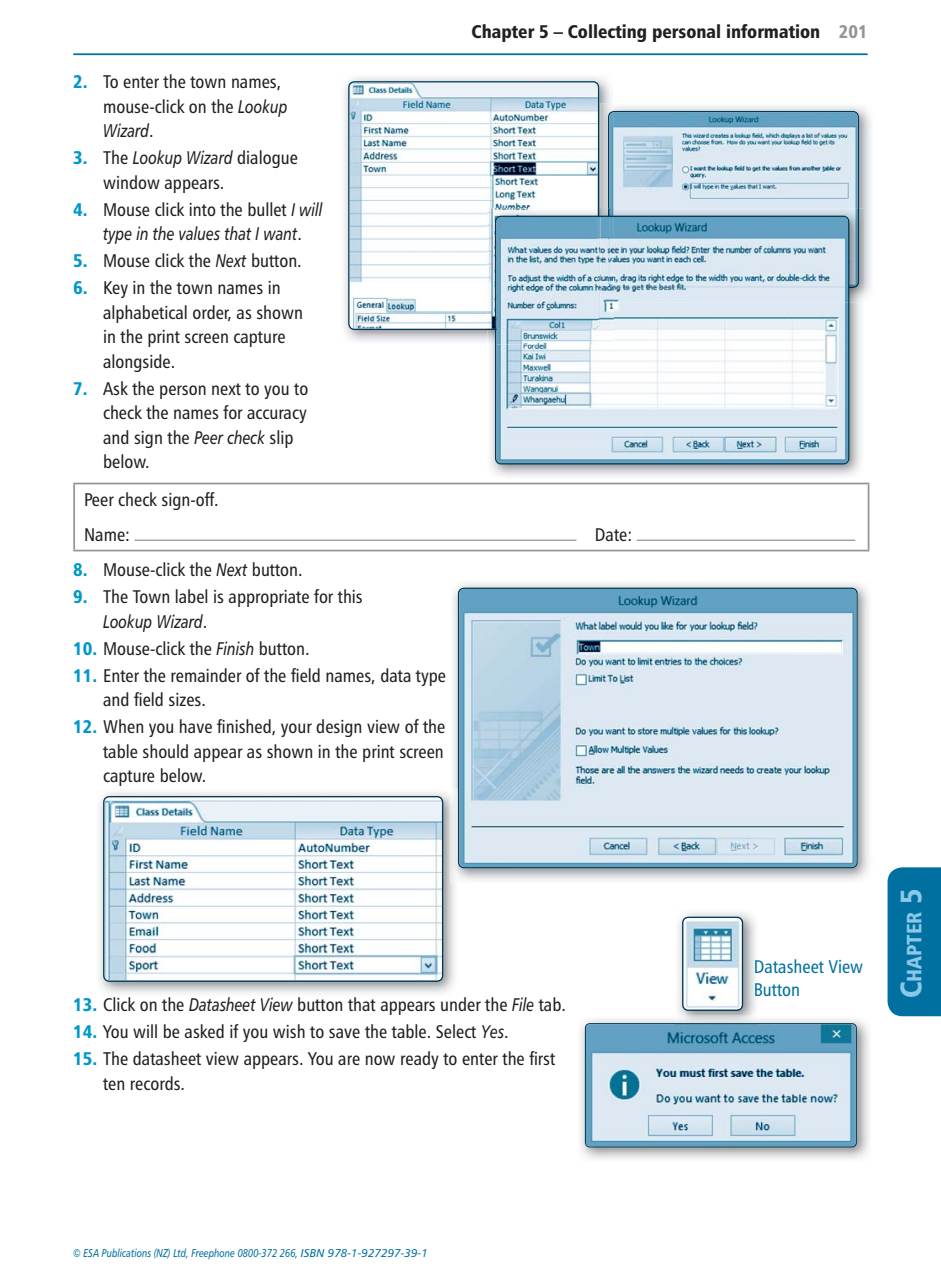
<style>
.page{position:relative;width:941px;height:1288px;background:#fff}
.page>*{position:absolute;margin:0;border:0;box-sizing:border-box;transform-origin:0 0}
.t1{font:20.82px "Humanist 777 BT Black Condensed B";color:#8ac7e8}
.t2{font:18.38px/24.5px "Humanist 777 BT Roman Condensed B";color:#231f20}
.t3{font:italic condensed 18.38px "Humanist 777 BT";color:#231f20}
.t4{font:18.38px "Humanist 777 BT Black Condensed B";color:#231f20}
.t5{font:18.38px/22.1px "Humanist 777 BT Roman Condensed B";color:#0070a0}
.t6{font:italic condensed 11.38px "Humanist 777 BT";color:#0070a0}
.s1{font-family:"Humanist 777 BT Black Condensed B";color:#0097cb}
.s2{font-family:"Humanist 777 BT";font-style:italic;font-stretch:condensed}
.s3{font-family:"Humanist 777 BT Roman Condensed B";font-style:normal;font-stretch:normal}
.s4{font-family:"Humanist 777 BT Black Condensed B";font-style:normal;font-stretch:normal;color:#0097cb}
.s5{color:#939598}
.s6{color:#006f9e}
.s7{font-size:29.75px}
.s8{font-family:"Humanist 777 BT Italic B";font-style:normal;font-stretch:normal}
</style>
<div class="page">
<hr style="left:73px;top:53px;width:794px;height:2px;background:#0070a0">
<div style="left:887px;top:867px;width:53px;height:149px;background:#0070a0"></div>
<img style="left:344px;top:77px;width:267px;height:265px">
<svg style="left:348px;top:81px;width:251px;height:249px"></svg>
<img style="left:613px;top:106px;width:258px;height:192px">
<img style="left:600px;top:104px;width:13px;height:7px">
<img style="left:490px;top:302px;width:371px;height:175px">
<img style="left:487px;top:208px;width:112px;height:122px">
<img style="left:849px;top:208px;width:14px;height:94px">
<svg style="left:600px;top:111px;width:258px;height:105px;background:#b4cddd"></svg>
<img style="left:607px;top:208px;width:251px;height:80px">
<img style="left:496px;top:302px;width:351px;height:161px">
<img style="left:497px;top:218px;width:116px;height:126px">
<img style="left:496px;top:217px;width:103px;height:113px">
<img style="left:613px;top:288px;width:234px;height:14px">
<img style="left:600px;top:218px;width:13px;height:84px">
<img style="left:607px;top:218px;width:240px;height:70px">
<div style="left:495px;top:216px;width:354px;height:248px;border:1px solid #003a58;border-radius:6px"></div>
<hr style="left:73px;top:482px;width:796px;height:2px;background:#939598">
<hr style="left:73px;top:484px;width:2px;height:65px;background:#939598">
<hr style="left:867px;top:484px;width:2px;height:65px;background:#939598">
<hr style="left:73px;top:549px;width:796px;height:2px;background:#939598">
<hr style="left:134px;top:540px;width:442px;height:1px;background:#77787b">
<hr style="left:636px;top:540px;width:219px;height:1px;background:#77787b">
<img style="left:453px;top:583px;width:416px;height:298px">
<svg style="left:457px;top:587px;width:400px;height:281px;background:#bdd4e3"></svg>
<img style="left:99px;top:792px;width:356px;height:201px">
<img style="left:450px;top:788px;width:8px;height:94px">
<img style="left:458px;top:788px;width:1px;height:74px">
<img style="left:104px;top:797px;width:338px;height:183px;border-radius:5px">
<div style="left:103px;top:796px;width:340px;height:185px;border:1px solid #003a58;border-radius:6px"></div>
<img style="left:678px;top:912px;width:78px;height:103px">
<svg style="left:755px;top:959px;width:1px;height:14px"></svg>
<svg style="left:755px;top:982px;width:1px;height:13px"></svg>
<img style="left:683px;top:918px;width:58px;height:91px;border-radius:5px">
<div style="left:682px;top:916px;width:61px;height:94px;border:1px solid #003a58;border-radius:6px"></div>
<img style="left:580px;top:1015px;width:289px;height:144px">
<img style="left:585px;top:1024px;width:270px;height:122px;border-radius:4px">
<div style="left:584px;top:1023px;width:272px;height:124px;border:1px solid #003a58;border-radius:4px"></div>
<p class="t2" style="left:103px;top:70px;width:186px;text-indent:-30px"><span class="s1">2.</span> To enter the town names, mouse-click on the <span class="s2">Lookup</span></p>
<p class="t3" style="left:103px;top:122px;width:52px">Wizard<span class="s3">.</span></p>
<p class="t3" style="left:73px;top:149px;width:226px"><span class="s4">3.</span> <span class="s3">The</span> Lookup Wizard <span class="s3">dialogue</span></p>
<p class="t2" style="left:103px;top:171px;width:123px">window appears.</p>
<p class="t2" style="left:73px;top:198px;width:251px"><span class="s1">4.</span> Mouse click into the bullet <span class="s2">I will</span></p>
<p class="t3" style="left:103px;top:225px;width:200px">type in the values that I want<span class="s3">.</span></p>
<p class="t2" style="left:73px;top:249px;width:230px"><span class="s1">5.</span> Mouse click the <span class="s2">Next</span> button.</p>
<p class="t2" style="left:103px;top:276px;width:201px;text-indent:-30px"><span class="s1">6.</span> Key in the town names in alphabetical order, as shown in the print screen capture alongside.</p>
<p class="t2" style="left:103px;top:377px;width:207px;text-indent:-30px"><span class="s1">7.</span> Ask the person next to you to check the names for accuracy and sign the <span class="s2">Peer check</span> slip below.</p>
<p class="t2" style="left:84px;top:483px;width:136px;line-height:34.5px">Peer check sign-off.<br>Name:</p>
<p class="t2" style="left:73px;top:558px;width:231px"><span class="s1">8.</span> Mouse-click the <span class="s2">Next</span> button.</p>
<p class="t2" style="left:73px;top:585px;width:291px"><span class="s1">9.</span> The Town label is appropriate for this</p>
<p class="t3" style="left:103px;top:612px;width:106px">Lookup Wizard<span class="s3">.</span></p>
<p class="t2" style="left:73px;top:637px;width:238px"><span class="s1">10.</span> Mouse-click the <span class="s2">Finish</span> button.</p>
<p class="t2" style="left:103px;top:664px;width:344px;text-indent:-30px"><span class="s1">11.</span> Enter the remainder of the field names, data type and field sizes.</p>
<p class="t2" style="left:103px;top:715px;width:344px;text-align:justify;text-indent:-30px"><span class="s1">12.</span> When you have finished, your design view of the table should appear as shown in the print screen capture below.</p>
<p class="t4" style="left:471px;top:23px;width:397px">Chapter 5 – Collecting personal information <span class="s5">201</span></p>
<p class="t2" style="left:594px;top:523px;width:39px">Date:</p>
<p class="t2" style="left:73px;top:993px;width:494px"><span class="s1">13.</span> Click on the <span class="s2">Datasheet View</span> button that appears under the <span class="s2">File</span> tab.</p>
<p class="t2" style="left:73px;top:1020px;width:437px"><span class="s1">14.</span> You will be asked if you wish to save the table. Select <span class="s2">Yes</span>.</p>
<p class="t2" style="left:103px;top:1047px;width:453px;text-indent:-30px"><span class="s1">15.</span> The datasheet view appears. You are now ready to enter the first ten records.</p>
<p class="t5" style="left:753px;top:956px;width:111px"><span class="s6">D</span>atasheet View<br><span class="s6">B</span>utton</p>
<p class="t1" style="left:906px;top:998px;width:111px;rotate:-90deg"><span class="s7">C</span>HAPTER <span class="s7">5</span></p>
<p class="t6" style="left:73px;top:1247px;width:356px">© ESA Publications (NZ) Ltd, Freephone 0800-372 266, <span class="s8">ISBN 978-1-927297-39-1</span></p>
</div>
